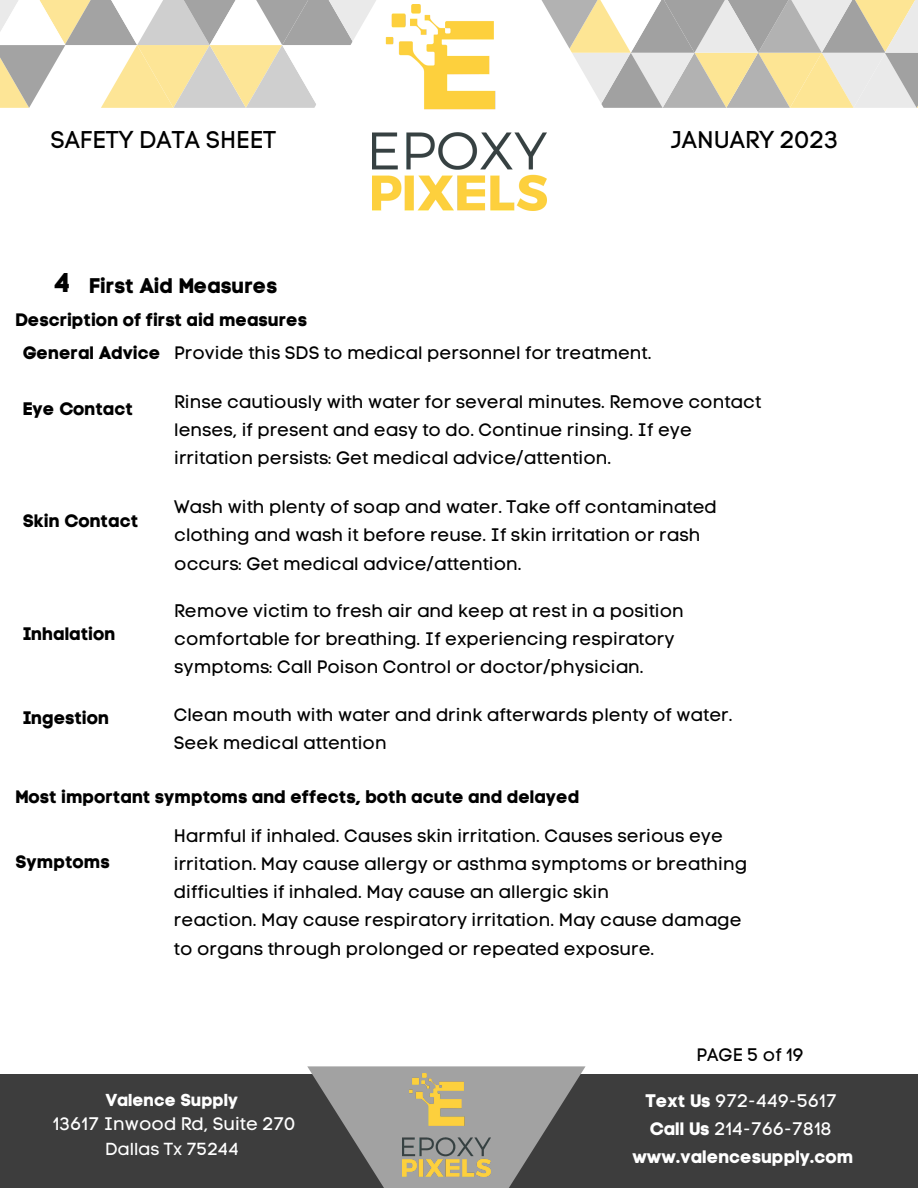
<style>
.page{position:relative;width:918px;height:1188px;background:#fff}
.page>*{position:absolute;margin:0;border:0;box-sizing:border-box;transform-origin:0 0}
.t1{font:27px "Code Pro Bold LC";color:#000}
.t2{font:24px "Code Pro Normal LC";color:#000}
.t3{font:21px "Code Pro Bold LC";color:#000}
.t4{font:18px/28.2px "Code Pro Normal LC";color:#000}
.t5{font:18px "Code Pro Bold LC";color:#000}
.t6{font:18px "Code Pro Normal LC";color:#fff}
.t7{font:18px "Code Pro Bold LC";color:#fff}
.t8{font:17.25px "Code Pro Bold LC";color:#fff}
.t9{font:17.25px "Code Pro Normal LC";color:#fff}
.s1{font-family:"Code Pro Bold LC"}
</style>
<div class="page">
<div style="left:0;top:1074px;width:918px;height:114px;background:#3d3d3d"></div>
<svg style="left:307px;top:1066px;width:279px;height:122px;fill:#a2a2a2"></svg>
<svg style="left:845px;top:0;width:73px;height:108px;background:#d9d4c3"></svg>
<svg style="left:0;top:0;width:73px;height:108px"></svg>
<svg style="left:73px;top:0;width:772px;height:205px"></svg>
<img style="left:372px;top:5px;width:174px;height:206px">
<img style="left:403px;top:1073px;width:88px;height:104px">
<p class="t2" style="left:50px;top:125px;width:227px">SAFETY DATA SHEET</p>
<p class="t2" style="left:671px;top:125px;width:169px">JANUARY 2023</p>
<p class="t1" style="left:55px;top:267px;width:17px">4</p>
<p class="t3" style="left:89px;top:273px;width:190px">First Aid Measures</p>
<p class="t5" style="left:16px;top:309px;width:293px">Description of first aid measures</p>
<p class="t5" style="left:23px;top:342px;width:139px">General Advice</p>
<p class="t4" style="left:174px;top:338px;width:479px">Provide this SDS to medical personnel for treatment.</p>
<p class="t4" style="left:174px;top:387px;width:589px">Rinse cautiously with water for several minutes. Remove contact lenses, if present and easy to do. Continue rinsing. If eye irritation persists: Get medical advice/attention.</p>
<p class="t4" style="left:174px;top:493px;width:544px">Wash with plenty of soap and water. Take off contaminated clothing and wash it before reuse. If skin irritation or rash occurs: Get medical advice/attention.</p>
<p class="t4" style="left:174px;top:596px;width:511px">Remove victim to fresh air and keep at rest in a position comfortable for breathing. If experiencing respiratory symptoms: Call Poison Control or doctor/physician.</p>
<p class="t4" style="left:174px;top:700px;width:560px">Clean mouth with water and drink afterwards plenty of water.<br>Seek medical attention</p>
<p class="t5" style="left:23px;top:398px;width:112px">Eye Contact</p>
<p class="t5" style="left:23px;top:510px;width:117px">Skin Contact</p>
<p class="t5" style="left:23px;top:623px;width:94px">Inhalation</p>
<p class="t5" style="left:23px;top:707px;width:88px">Ingestion</p>
<p class="t5" style="left:16px;top:786px;width:566px">Most important symptoms and effects, both acute and delayed</p>
<p class="t5" style="left:16px;top:851px;width:96px">Symptoms</p>
<p class="t4" style="left:174px;top:822px;width:575px">Harmful if inhaled. Causes skin irritation. Causes serious eye irritation. May cause allergy or asthma symptoms or breathing difficulties if inhaled. May cause an allergic skin</p>
<p class="t4" style="left:174px;top:906px;width:569px">reaction. May cause respiratory irritation. May cause damage to organs through prolonged or repeated exposure.</p>
<p class="t4" style="left:697px;top:1041px;width:109px">PAGE 5 of 19</p>
<p class="t8" style="left:106px;top:1090px;width:134px">Valence Supply</p>
<p class="t6" style="left:53px;top:1113px;width:244px">13617 Inwood Rd, Suite 270</p>
<p class="t9" style="left:105px;top:1138px;width:135px">Dallas Tx 75244</p>
<p class="t6" style="left:645px;top:1089px;width:193px"><span class="s1">Text Us</span> 972-449-5617</p>
<p class="t6" style="left:650px;top:1118px;width:184px"><span class="s1">Call Us</span> 214-766-7818</p>
<p class="t7" style="left:633px;top:1146px;width:223px">www.valencesupply.com</p>
</div>
